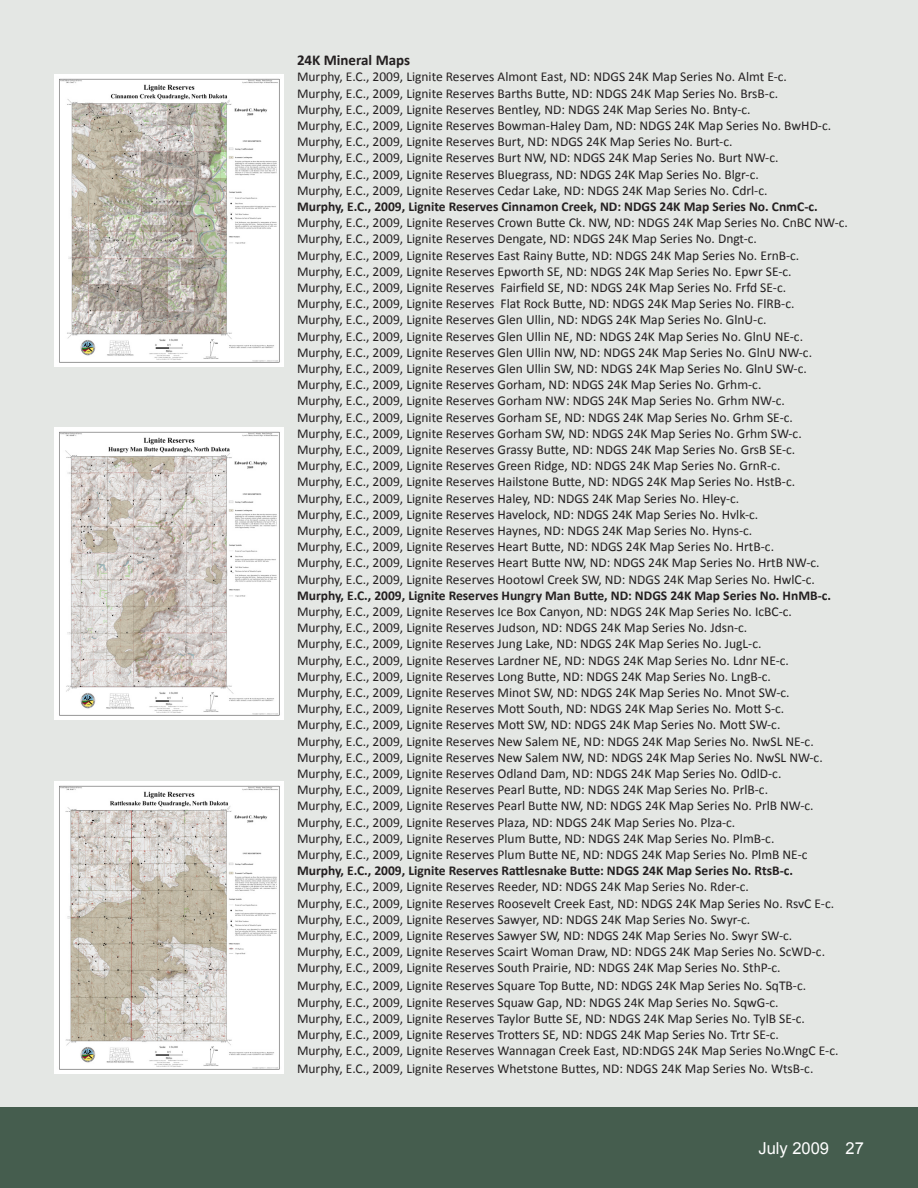
<style>
.page{position:relative;width:918px;height:1188px;background:#fff}
.page>*{position:absolute;margin:0;border:0;box-sizing:border-box;transform-origin:0 0}
.t1{font:16.5px "Arial";color:#fff}
.t2{font:700 15px "Calibri";color:#231f20}
.t3{font:13.5px/16.2px "Calibri";color:#231f20}
.s1{font-weight:700}
</style>
<div class="page">
<div style="left:0;top:0;width:918px;height:1107px;background:#e4e7e4"></div>
<div style="left:0;top:1107px;width:918px;height:81px;background:#455d4e"></div>
<img style="left:54px;top:74px;width:229px;height:292px">
<img style="left:54px;top:428px;width:229px;height:292px">
<img style="left:54px;top:781px;width:229px;height:292px">
<p class="t2" style="left:297px;top:51px;width:115px">24K Mineral Maps</p>
<p class="t3" style="left:297px;top:68px;width:552px">Murphy, E.C., 2009, Lignite Reserves Almont East, ND: NDGS 24K Map Series No. Almt E-c.<br>Murphy, E.C., 2009, Lignite Reserves Barths Butte, ND: NDGS 24K Map Series No. BrsB-c.<br>Murphy, E.C., 2009, Lignite Reserves Bentley, ND: NDGS 24K Map Series No. Bnty-c.<br>Murphy, E.C., 2009, Lignite Reserves Bowman-Haley Dam, ND: NDGS 24K Map Series No. BwHD-c.<br>Murphy, E.C., 2009, Lignite Reserves Burt, ND: NDGS 24K Map Series No. Burt-c.<br>Murphy, E.C., 2009, Lignite Reserves Burt NW, ND: NDGS 24K Map Series No. Burt NW-c.<br>Murphy, E.C., 2009, Lignite Reserves Bluegrass, ND: NDGS 24K Map Series No. Blgr-c.<br>Murphy, E.C., 2009, Lignite Reserves Cedar Lake, ND: NDGS 24K Map Series No. Cdrl-c.<br><span class="s1">Murphy, E.C., 2009, Lignite Reserves Cinnamon Creek, ND: NDGS 24K Map Series No. CnmC-c.<br></span>Murphy, E.C., 2009, Lignite Reserves Crown Butte Ck. NW, ND: NDGS 24K Map Series No. CnBC NW-c.<br>Murphy, E.C., 2009, Lignite Reserves Dengate, ND: NDGS 24K Map Series No. Dngt-c.<br>Murphy, E.C., 2009, Lignite Reserves East Rainy Butte, ND: NDGS 24K Map Series No. ErnB-c.<br>Murphy, E.C., 2009, Lignite Reserves Epworth SE, ND: NDGS 24K Map Series No. Epwr SE-c.<br>Murphy, E.C., 2009, Lignite Reserves Fairfield SE, ND: NDGS 24K Map Series No. Frfd SE-c.<br>Murphy, E.C., 2009, Lignite Reserves Flat Rock Butte, ND: NDGS 24K Map Series No. FlRB-c.<br>Murphy, E.C., 2009, Lignite Reserves Glen Ullin, ND: NDGS 24K Map Series No. GlnU-c.<br>Murphy, E.C., 2009, Lignite Reserves Glen Ullin NE, ND: NDGS 24K Map Series No. GlnU NE-c.<br>Murphy, E.C., 2009, Lignite Reserves Glen Ullin NW, ND: NDGS 24K Map Series No. GlnU NW-c.<br>Murphy, E.C., 2009, Lignite Reserves Glen Ullin SW, ND: NDGS 24K Map Series No. GlnU SW-c.<br>Murphy, E.C., 2009, Lignite Reserves Gorham, ND: NDGS 24K Map Series No. Grhm-c.<br>Murphy, E.C., 2009, Lignite Reserves Gorham NW: NDGS 24K Map Series No. Grhm NW-c.<br>Murphy, E.C., 2009, Lignite Reserves Gorham SE, ND: NDGS 24K Map Series No. Grhm SE-c.<br>Murphy, E.C., 2009, Lignite Reserves Gorham SW, ND: NDGS 24K Map Series No. Grhm SW-c.<br>Murphy, E.C., 2009, Lignite Reserves Grassy Butte, ND: NDGS 24K Map Series No. GrsB SE-c.<br>Murphy, E.C., 2009, Lignite Reserves Green Ridge, ND: NDGS 24K Map Series No. GrnR-c.<br>Murphy, E.C., 2009, Lignite Reserves Hailstone Butte, ND: NDGS 24K Map Series No. HstB-c.<br>Murphy, E.C., 2009, Lignite Reserves Haley, ND: NDGS 24K Map Series No. Hley-c.<br>Murphy, E.C., 2009, Lignite Reserves Havelock, ND: NDGS 24K Map Series No. Hvlk-c.<br>Murphy, E.C., 2009, Lignite Reserves Haynes, ND: NDGS 24K Map Series No. Hyns-c.<br>Murphy, E.C., 2009, Lignite Reserves Heart Butte, ND: NDGS 24K Map Series No. HrtB-c.<br>Murphy, E.C., 2009, Lignite Reserves Heart Butte NW, ND: NDGS 24K Map Series No. HrtB NW-c.<br>Murphy, E.C., 2009, Lignite Reserves Hootowl Creek SW, ND: NDGS 24K Map Series No. HwlC-c.<br><span class="s1">Murphy, E.C., 2009, Lignite Reserves Hungry Man Butte, ND: NDGS 24K Map Series No. HnMB-c.<br></span>Murphy, E.C., 2009, Lignite Reserves Ice Box Canyon, ND: NDGS 24K Map Series No. IcBC-c.<br>Murphy, E.C., 2009, Lignite Reserves Judson, ND: NDGS 24K Map Series No. Jdsn-c.<br>Murphy, E.C., 2009, Lignite Reserves Jung Lake, ND: NDGS 24K Map Series No. JugL-c.<br>Murphy, E.C., 2009, Lignite Reserves Lardner NE, ND: NDGS 24K Map Series No. Ldnr NE-c.<br>Murphy, E.C., 2009, Lignite Reserves Long Butte, ND: NDGS 24K Map Series No. LngB-c.<br>Murphy, E.C., 2009, Lignite Reserves Minot SW, ND: NDGS 24K Map Series No. Mnot SW-c.<br>Murphy, E.C., 2009, Lignite Reserves Mott South, ND: NDGS 24K Map Series No. Mott S-c.<br>Murphy, E.C., 2009, Lignite Reserves Mott SW, ND: NDGS 24K Map Series No. Mott SW-c.<br>Murphy, E.C., 2009, Lignite Reserves New Salem NE, ND: NDGS 24K Map Series No. NwSL NE-c.<br>Murphy, E.C., 2009, Lignite Reserves New Salem NW, ND: NDGS 24K Map Series No. NwSL NW-c.<br>Murphy, E.C., 2009, Lignite Reserves Odland Dam, ND: NDGS 24K Map Series No. OdlD-c.<br>Murphy, E.C., 2009, Lignite Reserves Pearl Butte, ND: NDGS 24K Map Series No. PrlB-c.<br>Murphy, E.C., 2009, Lignite Reserves Pearl Butte NW, ND: NDGS 24K Map Series No. PrlB NW-c.<br>Murphy, E.C., 2009, Lignite Reserves Plaza, ND: NDGS 24K Map Series No. Plza-c.<br>Murphy, E.C., 2009, Lignite Reserves Plum Butte, ND: NDGS 24K Map Series No. PlmB-c.<br>Murphy, E.C., 2009, Lignite Reserves Plum Butte NE, ND: NDGS 24K Map Series No. PlmB NE-c <span class="s1">Murphy, E.C., 2009, Lignite Reserves Rattlesnake Butte: NDGS 24K Map Series No. RtsB-c.<br></span>Murphy, E.C., 2009, Lignite Reserves Reeder, ND: NDGS 24K Map Series No. Rder-c.<br>Murphy, E.C., 2009, Lignite Reserves Roosevelt Creek East, ND: NDGS 24K Map Series No. RsvC E-c.<br>Murphy, E.C., 2009, Lignite Reserves Sawyer, ND: NDGS 24K Map Series No. Swyr-c.<br>Murphy, E.C., 2009, Lignite Reserves Sawyer SW, ND: NDGS 24K Map Series No. Swyr SW-c.<br>Murphy, E.C., 2009, Lignite Reserves Scairt Woman Draw, ND: NDGS 24K Map Series No. ScWD-c.<br>Murphy, E.C., 2009, Lignite Reserves South Prairie, ND: NDGS 24K Map Series No. SthP-c.</p>
<p class="t3" style="left:297px;top:977px;width:543px">Murphy, E.C., 2009, Lignite Reserves Square Top Butte, ND: NDGS 24K Map Series No. SqTB-c.<br>Murphy, E.C., 2009, Lignite Reserves Squaw Gap, ND: NDGS 24K Map Series No. SqwG-c.<br>Murphy, E.C., 2009, Lignite Reserves Taylor Butte SE, ND: NDGS 24K Map Series No. TylB SE-c.<br>Murphy, E.C., 2009, Lignite Reserves Trotters SE, ND: NDGS 24K Map Series No. Trtr SE-c.<br>Murphy, E.C., 2009, Lignite Reserves Wannagan Creek East, ND:NDGS 24K Map Series No.WngC E-c.</p>
<p class="t3" style="left:297px;top:1060px;width:518px">Murphy, E.C., 2009, Lignite Reserves Whetstone Buttes, ND: NDGS 24K Map Series No. WtsB-c.</p>
<p class="t1" style="left:759px;top:1138px;width:107px">July 2009 27</p>
</div>
